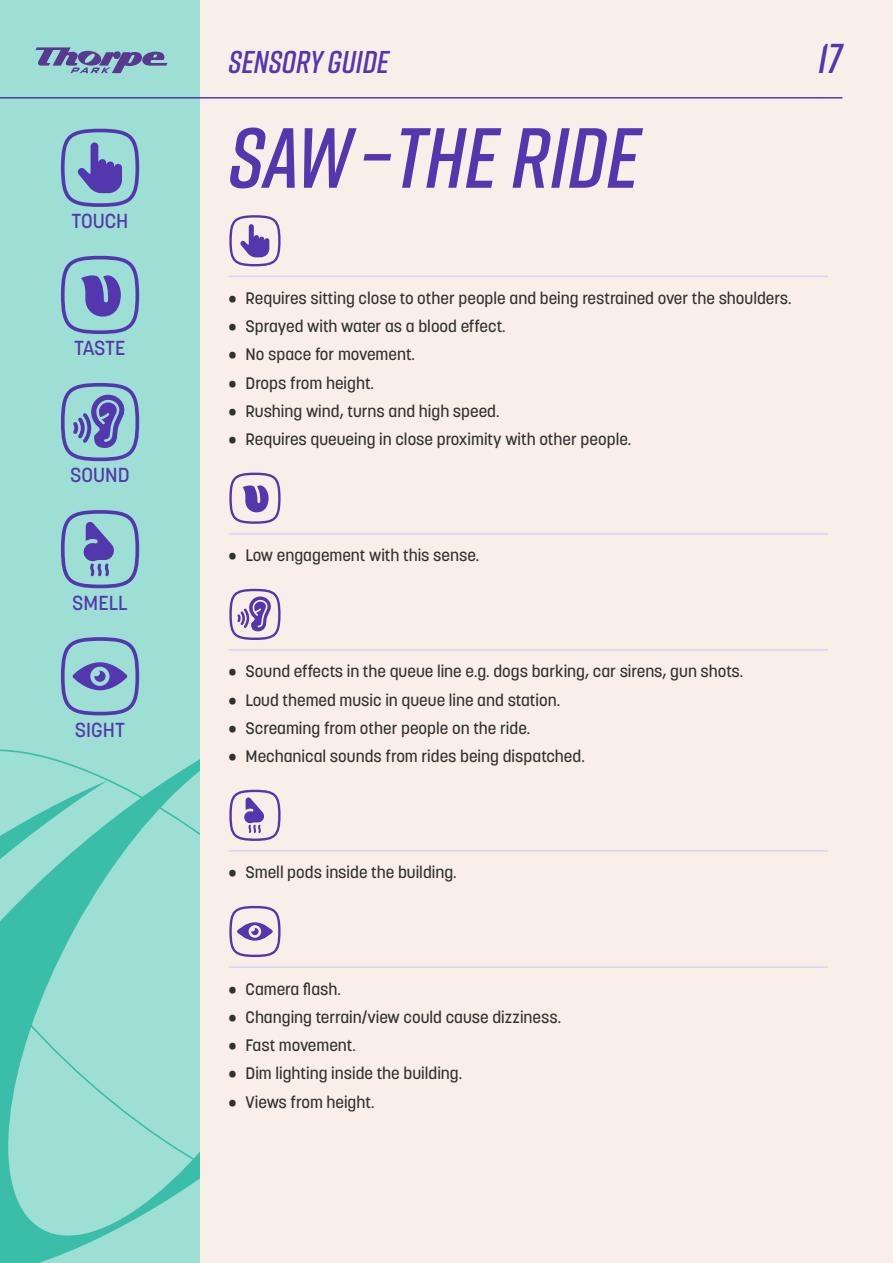
<style>
.page{position:relative;width:893px;height:1263px;background:#f9efe8}
.page>*{position:absolute;margin:0;border:0;box-sizing:border-box;transform-origin:0 0}
.t1{font:italic 600 85.05px "Rift";color:#5436ae}
.t2{font:italic 600 41.7px "Rift";color:#5436ae}
.t3{font:italic 600 31.5px "Rift";color:#5436ae}
.t4{font:500 20.1px "Korolev";color:#5436ae}
.t5{font:500 16.5px "Korolev";color:#313130}
</style>
<div class="page">
<div style="left:0;top:0;width:200px;height:1263px;background:#9ddfd4"></div>
<svg style="left:0;top:749px;width:200px;height:473px"></svg>
<svg style="left:0;top:780px;width:108px;height:483px"></svg>
<svg style="left:35px;top:47px;width:133px;height:26px"></svg>
<hr style="left:0;top:97px;width:842px;height:2px;background:#5436ae">
<svg style="left:61px;top:129px;width:78px;height:78px"></svg>
<svg style="left:61px;top:256px;width:78px;height:78px"></svg>
<svg style="left:61px;top:383px;width:78px;height:78px"></svg>
<svg style="left:61px;top:510px;width:78px;height:78px"></svg>
<svg style="left:61px;top:637px;width:78px;height:78px"></svg>
<hr style="left:229px;top:276px;width:599px;height:1px;background:#d8d3fa">
<hr style="left:229px;top:533px;width:599px;height:1px;background:#d8d3fa">
<hr style="left:229px;top:649px;width:599px;height:2px;background:#d8d3fa">
<hr style="left:229px;top:850px;width:599px;height:2px;background:#d8d3fa">
<hr style="left:229px;top:966px;width:599px;height:2px;background:#d8d3fa">
<svg style="left:229px;top:215px;width:52px;height:51px"></svg>
<svg style="left:229px;top:473px;width:52px;height:51px"></svg>
<svg style="left:229px;top:589px;width:52px;height:51px"></svg>
<svg style="left:229px;top:790px;width:52px;height:51px"></svg>
<svg style="left:229px;top:906px;width:52px;height:51px"></svg>
<p class="t4" style="left:71px;top:208px;width:59px">TOUCH</p>
<p class="t4" style="left:74px;top:336px;width:53px">TASTE</p>
<p class="t4" style="left:70px;top:463px;width:61px">SOUND</p>
<p class="t4" style="left:72px;top:590px;width:57px">SMELL</p>
<p class="t4" style="left:75px;top:717px;width:52px">SIGHT</p>
<h3 class="t3" style="left:229px;top:40px;width:162px">SENSORY GUIDE</h3>
<h1 class="t1" style="left:229px;top:97px;width:412px">SAW – THE RIDE</h1>
<h2 class="t2" style="left:818px;top:29px;width:25px">17</h2>
<p class="t5" style="left:229px;top:288px;width:564px">• Requires sitting close to other people and being restrained over the shoulders.</p>
<p class="t5" style="left:229px;top:316px;width:279px">• Sprayed with water as a blood effect.</p>
<p class="t5" style="left:229px;top:344px;width:188px">• No space for movement.</p>
<p class="t5" style="left:229px;top:372px;width:147px">• Drops from height.</p>
<p class="t5" style="left:229px;top:401px;width:273px">• Rushing wind, turns and high speed.</p>
<p class="t5" style="left:229px;top:429px;width:404px">• Requires queueing in close proximity with other people.</p>
<p class="t5" style="left:229px;top:545px;width:252px">• Low engagement with this sense.</p>
<p class="t5" style="left:229px;top:661px;width:516px">• Sound effects in the queue line e.g. dogs barking, car sirens, gun shots.</p>
<p class="t5" style="left:229px;top:689px;width:333px">• Loud themed music in queue line and station.</p>
<p class="t5" style="left:229px;top:718px;width:303px">• Screaming from other people on the ride.</p>
<p class="t5" style="left:229px;top:746px;width:358px">• Mechanical sounds from rides being dispatched.</p>
<p class="t5" style="left:229px;top:862px;width:230px">• Smell pods inside the building.</p>
<p class="t5" style="left:229px;top:978px;width:114px">• Camera flash.</p>
<p class="t5" style="left:229px;top:1006px;width:334px">• Changing terrain/view could cause dizziness.</p>
<p class="t5" style="left:229px;top:1035px;width:129px">• Fast movement.</p>
<p class="t5" style="left:229px;top:1063px;width:235px">• Dim lighting inside the building.</p>
<p class="t5" style="left:229px;top:1091px;width:147px">• Views from height.</p>
</div>
